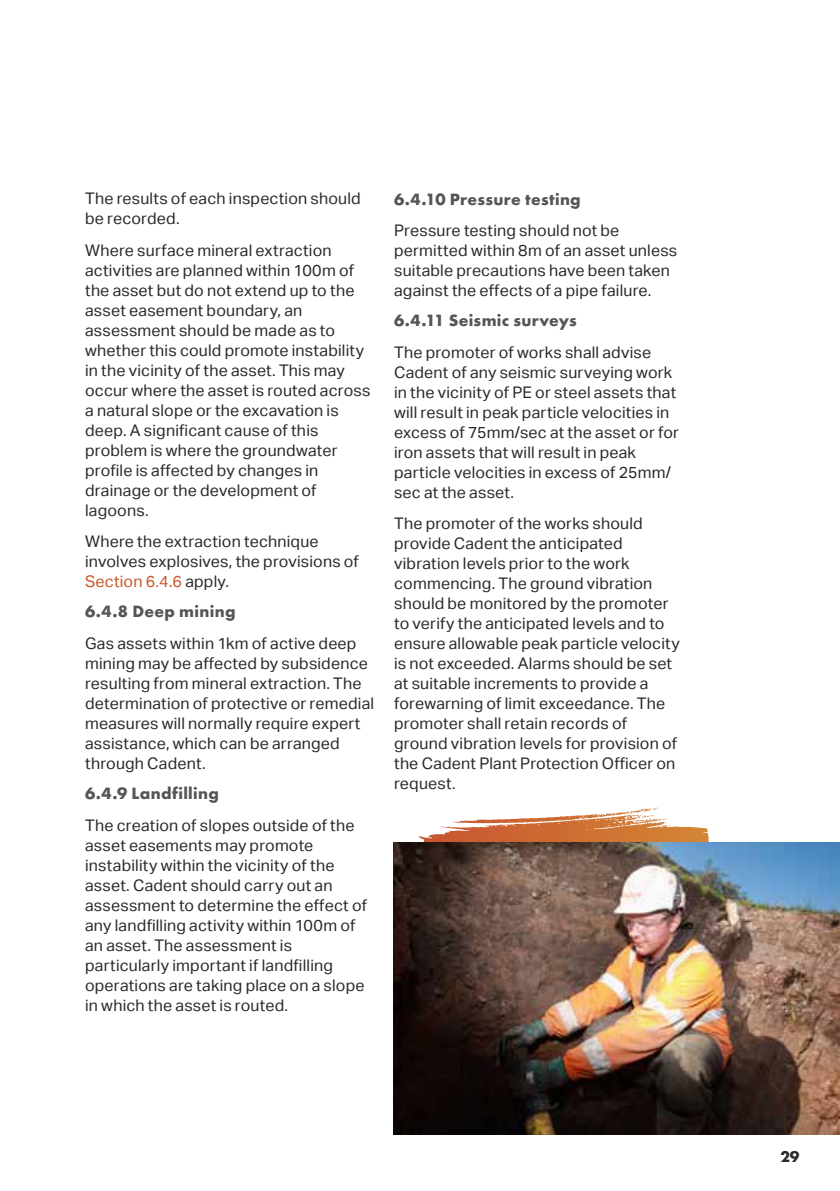
<style>
.page{position:relative;width:840px;height:1191px;background:#fff}
.page>*{position:absolute;margin:0;border:0;box-sizing:border-box;transform-origin:0 0}
._2_decimal{font:700 17px "Futura EFTU";letter-spacing:.02em;color:#555}
.A5_Body_copy{font:16px/20px "Aktiv Grotesk";letter-spacing:.01em;color:#292929}
.t1{font:700 16px "Futura EFTU";color:#292929}
.s1{color:#c85527}
</style>
<div class="page">
<svg style="left:617px;top:807px;width:41px;height:6px"></svg>
<img style="left:393px;top:842px;width:446px;height:292px">
<p class="A5_Body_copy" style="left:85px;top:189px;width:277px">The results of each inspection should be recorded.</p>
<p class="A5_Body_copy" style="left:85px;top:240px;width:287px">Where surface mineral extraction activities are planned within 100m of the asset but do not extend up to the asset easement boundary, an assessment should be made as to whether this could promote instability in the vicinity of the asset. This may occur where the asset is routed across a natural slope or the excavation is deep. A significant cause of this problem is where the groundwater profile is affected by changes in drainage or the development of lagoons.</p>
<p class="A5_Body_copy" style="left:85px;top:531px;width:275px">Where the extraction technique involves explosives, the provisions of<br><span class="s1">Section 6.4.6</span> apply.</p>
<p class="_2_decimal" style="left:85px;top:601px;width:152px">6.4.8 Deep mining</p>
<p class="A5_Body_copy" style="left:85px;top:633px;width:290px">Gas assets within 1km of active deep mining may be affected by subsidence resulting from mineral extraction. The determination of protective or remedial measures will normally require expert assistance, which can be arranged through Cadent.</p>
<p class="_2_decimal" style="left:85px;top:783px;width:135px">6.4.9 Landfilling</p>
<p class="A5_Body_copy" style="left:85px;top:815px;width:283px">The creation of slopes outside of the asset easements may promote instability within the vicinity of the asset. Cadent should carry out an assessment to determine the effect of any landfilling activity within 100m of an asset. The assessment is particularly important if landfilling operations are taking place on a slope in which the asset is routed.</p>
<p class="_2_decimal" style="left:394px;top:189px;width:188px">6.4.10 Pressure testing</p>
<p class="A5_Body_copy" style="left:394px;top:220px;width:284px">Pressure testing should not be permitted within 8m of an asset unless suitable precautions have been taken against the effects of a pipe failure.</p>
<p class="_2_decimal" style="left:394px;top:310px;width:184px">6.4.11 Seismic surveys</p>
<p class="A5_Body_copy" style="left:394px;top:342px;width:286px">The promoter of works shall advise Cadent of any seismic surveying work in the vicinity of PE or steel assets that will result in peak particle velocities in excess of 75mm/sec at the asset or for iron assets that will result in peak particle velocities in excess of 25mm/ sec at the asset.</p>
<p class="A5_Body_copy" style="left:394px;top:513px;width:287px">The promoter of the works should provide Cadent the anticipated vibration levels prior to the work commencing. The ground vibration should be monitored by the promoter to verify the anticipated levels and to ensure allowable peak particle velocity is not exceeded. Alarms should be set at suitable increments to provide a forewarning of limit exceedance. The promoter shall retain records of ground vibration levels for provision of the Cadent Plant Protection Officer on request.</p>
<p class="t1" style="left:779px;top:1147px;width:21px">29</p>
</div>
